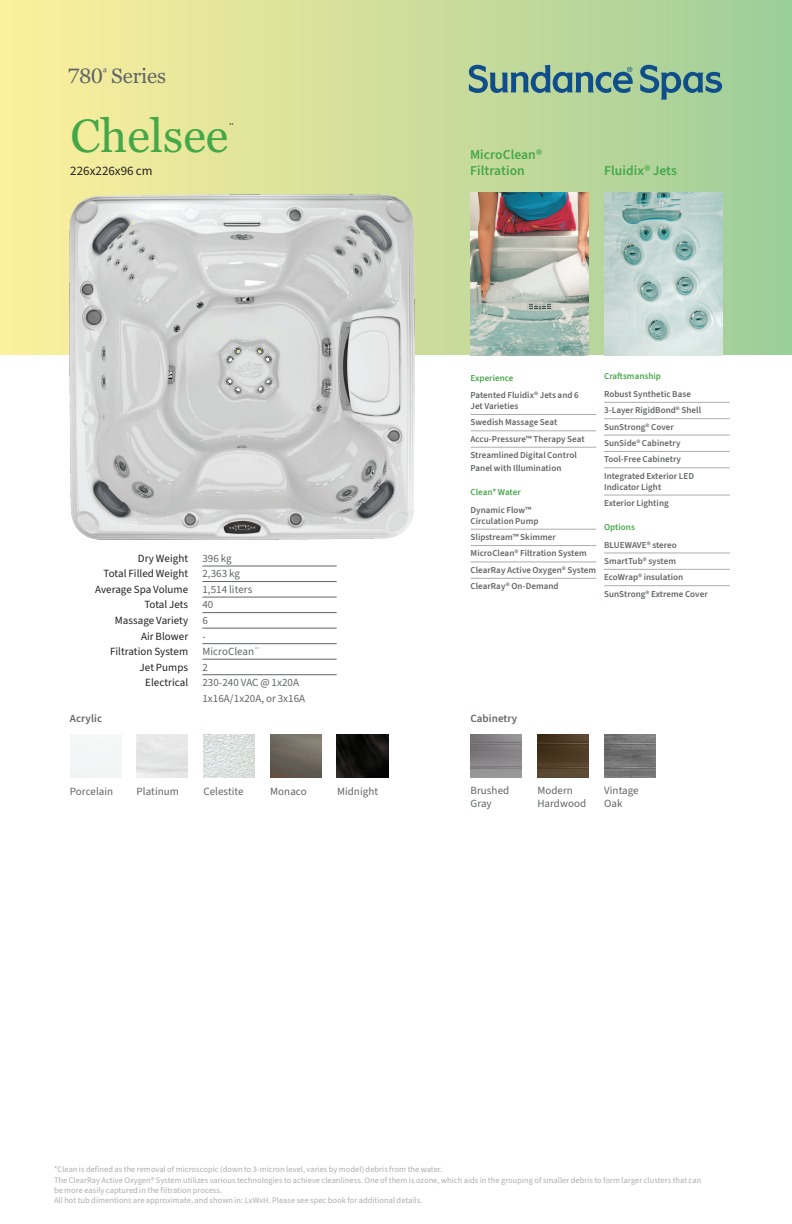
<style>
.page{position:relative;width:792px;height:1224px;background:#fff}
.page>*{position:absolute;margin:0;border:0;box-sizing:border-box;transform-origin:0 0}
.t1{font:46.6px "Georgia Pro";color:#45a748}
.t2{font:20.7px "Georgia Pro";color:#606567}
.t3{font:600 13.6px/16.3px "Source Sans 3";letter-spacing:.005em;color:#45a748}
.t4{font:12.9px "Source Sans 3";letter-spacing:.005em;color:#231f20}
.t5{font:11px/15.5px "Source Sans 3";letter-spacing:.005em;color:#606567}
.t6{font:11px/15.5px "Source Sans 3";letter-spacing:.005em;color:#231f20;text-align:right}
.t7{font:600 11px "Source Sans 3";letter-spacing:.005em;color:#606567}
.t8{font:600 11px "Source Sans 3";color:#231f20}
.t9{font:600 9.1px/16.4px "Source Sans 3";letter-spacing:.005em;color:#606567}
.t10{font:600 9.1px "Source Sans 3";letter-spacing:.005em;color:#45a748}
.t11{font:8.4px/10.1px "Source Sans 3";letter-spacing:.005em;color:#abadab}
</style>
<div class="page">
<div style="left:0;top:0;width:792px;height:1224px;background:linear-gradient(to right,#fff09d,#9fcd9a)"></div>
<div style="left:0;top:356px;width:792px;height:868px;background:#fff"></div>
<img style="left:337px;top:734px;width:51px;height:43px">
<img style="left:270px;top:734px;width:51px;height:43px">
<img style="left:203px;top:734px;width:52px;height:43px">
<img style="left:537px;top:734px;width:52px;height:43px">
<img style="left:604px;top:734px;width:51px;height:43px">
<img style="left:604px;top:193px;width:118px;height:163px">
<img style="left:471px;top:193px;width:118px;height:163px">
<svg style="left:640px;top:65px;width:82px;height:35px;background:#75a495"></svg>
<svg style="left:469px;top:65px;width:164px;height:28px;background:#759f94"></svg>
<hr style="left:604px;top:402px;width:126px;height:1px;background:#abadab">
<hr style="left:604px;top:418px;width:126px;height:1px;background:#abadab">
<hr style="left:604px;top:435px;width:126px;height:1px;background:#abadab">
<hr style="left:604px;top:451px;width:126px;height:1px;background:#abadab">
<hr style="left:604px;top:467px;width:126px;height:1px;background:#abadab">
<hr style="left:604px;top:495px;width:126px;height:1px;background:#abadab">
<hr style="left:604px;top:553px;width:126px;height:1px;background:#abadab">
<hr style="left:604px;top:569px;width:126px;height:1px;background:#abadab">
<hr style="left:604px;top:585px;width:126px;height:1px;background:#abadab">
<hr style="left:471px;top:414px;width:125px;height:1px;background:#abadab">
<hr style="left:471px;top:431px;width:125px;height:1px;background:#abadab">
<hr style="left:471px;top:447px;width:125px;height:1px;background:#abadab">
<hr style="left:471px;top:529px;width:125px;height:1px;background:#abadab">
<hr style="left:471px;top:545px;width:125px;height:1px;background:#abadab">
<hr style="left:471px;top:562px;width:125px;height:1px;background:#abadab">
<hr style="left:471px;top:578px;width:125px;height:1px;background:#abadab">
<hr style="left:202px;top:566px;width:135px;height:1px;background:#606567">
<hr style="left:202px;top:581px;width:135px;height:1px;background:#606567">
<hr style="left:202px;top:597px;width:135px;height:1px;background:#606567">
<hr style="left:202px;top:612px;width:135px;height:1px;background:#606567">
<hr style="left:202px;top:628px;width:135px;height:1px;background:#606567">
<hr style="left:202px;top:643px;width:135px;height:1px;background:#606567">
<hr style="left:202px;top:659px;width:135px;height:1px;background:#606567">
<hr style="left:202px;top:674px;width:135px;height:1px;background:#606567">
<img style="left:70px;top:195px;width:344px;height:344px">
<h2 class="t2" style="left:68px;top:64px;width:100px">780<sup>ª</sup> Series</h2>
<h1 class="t1" style="left:70px;top:109px;width:159px">Chelsee</h1>
<p class="t8" style="left:228px;top:120px;width:8px">¨</p>
<h3 class="t4" style="left:70px;top:163px;width:84px">226x226x96 cm</h3>
<h3 class="t3" style="left:470px;top:146px;width:73px">MicroClean®<br>Filtration</h3>
<h3 class="t3" style="left:604px;top:163px;width:74px">Fluidix® Jets</h3>
<p class="t6" style="left:95px;top:550px;width:95px">Dry Weight<br>Total Filled Weight<br>Average Spa Volume<br>Total Jets<br>Massage Variety<br>Air Blower<br>Filtration System<br>Jet Pumps<br>Electrical</p>
<p class="t5" style="left:202px;top:550px;width:104px">396 kg<br>2,363 kg<br>1,514 liters<br>40<br>6<br>-<br>MicroClean¨<br>2<br>230-240 VAC @ 1x20A<br>1x16A/1x20A, or 3x16A</p>
<p class="t10" style="left:471px;top:372px;width:44px">Experience</p>
<p class="t9" style="left:471px;top:390px;width:110px;line-height:10.9px">Patented Fluidix® Jets and 6<br>Jet Varieties</p>
<p class="t9" style="left:471px;top:414px;width:116px">Swedish Massage Seat<br>Accu-Pressure™ Therapy Seat<br>Streamlined Digital Control</p>
<p class="t9" style="left:471px;top:460px;width:92px">Panel with Illumination</p>
<p class="t10" style="left:471px;top:487px;width:52px">Clean* Water</p>
<p class="t9" style="left:471px;top:504px;width:69px;line-height:10.9px">Dynamic Flow™<br>Circulation Pump</p>
<p class="t9" style="left:471px;top:529px;width:127px">Slipstream™ Skimmer<br>MicroClean® Filtration System<br>ClearRay Active Oxygen® System<br>ClearRay® On-Demand</p>
<p class="t7" style="left:70px;top:712px;width:34px">Acrylic</p>
<p class="t7" style="left:471px;top:712px;width:48px">Cabinetry</p>
<p class="t10" style="left:604px;top:371px;width:58px">Craftsmanship</p>
<p class="t9" style="left:604px;top:386px;width:99px">Robust Synthetic Base<br>3-Layer RigidBond® Shell<br>SunStrong® Cover<br>SunSide® Cabinetry<br>Tool-Free Cabinetry<br>Integrated Exterior LED</p>
<p class="t9" style="left:604px;top:478px;width:66px">Indicator Light<br>Exterior Lighting</p>
<p class="t10" style="left:604px;top:521px;width:32px">Options</p>
<p class="t9" style="left:604px;top:536px;width:105px">BLUEWAVE® stereo<br>SmartTub® system<br>EcoWrap® insulation<br>SunStrong® Extreme Cover</p>
<p class="t5" style="left:70px;top:783px;width:45px">Porcelain</p>
<p class="t5" style="left:137px;top:783px;width:44px">Platinum</p>
<p class="t5" style="left:203px;top:783px;width:42px">Celestite</p>
<p class="t5" style="left:270px;top:783px;width:38px">Monaco</p>
<p class="t5" style="left:337px;top:783px;width:43px">Midnight</p>
<p class="t5" style="left:471px;top:784px;width:40px;line-height:13.2px">Brushed<br>Gray</p>
<p class="t5" style="left:537px;top:784px;width:50px;line-height:13.2px">Modern<br>Hardwood</p>
<p class="t5" style="left:604px;top:784px;width:36px;line-height:13.2px">Vintage<br>Oak</p>
<p class="t11" style="left:54px;top:1165px;width:649px">*Clean is defined as the removal of microscopic (down to 3-micron level, varies by model) debris from the water.<br>The ClearRay Active Oxygen® System utilizes various technologies to achieve cleanliness. One of them is ozone, which aids in the grouping of smaller debris to form larger clusters that can be more easily captured in the filtration process.<br>All hot tub dimentions are approximate, and shown in: LxWxH. Please see spec book for additional details.</p>
</div>
